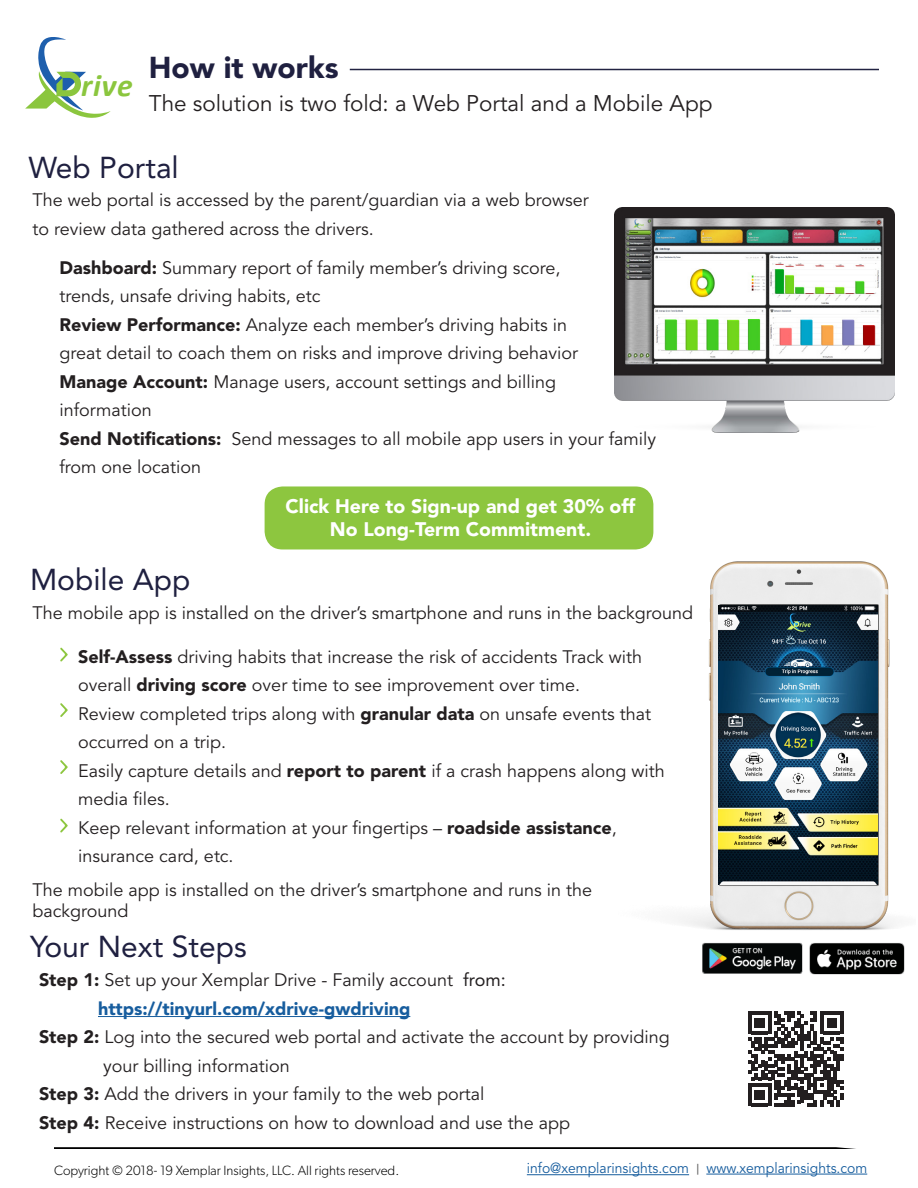
<style>
.page{position:relative;width:918px;height:1188px;background:#fff}
.page>*{position:absolute;margin:0;border:0;box-sizing:border-box;transform-origin:0 0}
.t1{font:italic 700 31.8px "Calibri";color:#8bc63e}
.t2{font:30px "Avenir LT Std";color:#1f2040}
.t3{font:900 30px "Avenir LT Std";color:#1f2040}
.t4{font:22.5px "Avenir LT Std";color:#231f20}
.t5{font:900 19.5px/23.4px "Avenir LT Std";color:#fff;text-align:center}
.t6{font:18px/28.5px "Avenir LT Std";color:#231f20}
.t7{font:900 18px "Avenir LT Std";color:#175d9e}
.t8{font:14.55px "Avenir LT Std";color:#175d9e;scale:.95 1}
.t9{font:300 13.5px "Gibson";color:#000}
.s1{font-weight:900}
.s2{font-style:inherit}
</style>
<div class="page">
<svg style="left:54px;top:1147px;width:802px;height:2px;background:#1b1b1b"></svg>
<hr style="left:350px;top:69px;width:529px;height:1px;background:#222342">
<img style="left:614px;top:208px;width:281px;height:225px">
<hr style="left:98px;top:1016px;width:312px;height:1px;background:#175d9e">
<svg style="left:60px;top:648px;width:8px;height:14px"></svg>
<svg style="left:60px;top:703px;width:8px;height:14px"></svg>
<svg style="left:60px;top:760px;width:8px;height:14px"></svg>
<svg style="left:60px;top:819px;width:8px;height:14px"></svg>
<img style="left:702px;top:942px;width:203px;height:33px">
<hr style="left:706px;top:1174px;width:161px;height:1px;background:#175d9e">
<hr style="left:527px;top:1174px;width:162px;height:1px;background:#175d9e">
<svg style="left:697px;top:1163px;width:1px;height:12px"></svg>
<svg style="left:25px;top:37px;width:86px;height:81px"></svg>
<svg style="left:748px;top:1011px;width:95px;height:95px"></svg>
<img style="left:679px;top:561px;width:215px;height:369px">
<img style="left:719px;top:606px;width:158px;height:278px">
<div style="left:265px;top:486px;width:388px;height:63px;background:#8dc63f;border-radius:18px"></div>
<p class="t3" style="left:149px;top:49px;width:191px">How it works</p>
<p class="t4" style="left:149px;top:90px;width:565px">The solution is two fold: a Web Portal and a Mobile App</p>
<p class="t2" style="left:28px;top:150px;width:152px">Web Portal</p>
<p class="t1" style="left:81px;top:65px;width:53px">rive</p>
<p class="t6" style="left:32px;top:186px;width:558px">The web portal is accessed by the parent/guardian via a web browser to review data gathered across the drivers.</p>
<p class="t6" style="left:59px;top:254px;width:520px"><span class="s1">Dashboard:</span> Summary report of family member’s driving score, trends, unsafe driving habits, etc<br><span class="s1">Review Performance:</span> Analyze each member’s driving habits in great detail to coach them on risks and improve driving behavior</p>
<p class="t6" style="left:59px;top:368px;width:598px"><span class="s1">Manage Account:</span> Manage users, account settings and billing<br>information<br><span class="s1">Send Notifications:</span> Send messages to all mobile app users in your family from one location</p>
<p class="t2" style="left:30px;top:562px;width:162px">Mobile App</p>
<p class="t5" style="left:286px;top:494px;width:351px">Click Here to Sign-up and get 30% off<br>No Long-Term Commitment.</p>
<p class="t6" style="left:32px;top:599px;width:662px">The mobile app is installed on the driver’s smartphone and runs in the background</p>
<p class="t6" style="left:78px;top:643px;width:588px"><span class="s1">Self-Assess</span> driving habits that increase the risk of accidents Track with overall <span class="s1">driving score</span> over time to see improvement over time.<br>Review completed trips along with <span class="s1">granular data</span> on unsafe events that occurred on a trip.<br>Easily capture details and <span class="s1">report to parent</span> if a crash happens along with media files.<br>Keep relevant information at your fingertips – <span class="s1">roadside assistance</span>, insurance card, etc.</p>
<p class="t6" style="left:32px;top:879px;width:561px;line-height:21.6px">The mobile app is installed on the driver’s smartphone and runs in the background</p>
<p class="t2" style="left:30px;top:929px;width:218px">Your Next Steps</p>
<p class="t6" style="left:39px;top:966px;width:468px"><span class="s1">Step 1:</span> Set up your Xemplar Drive - Family account <span class="s2">from:</span></p>
<p class="t7" style="left:98px;top:998px;width:314px">https://tinyurl.com/xdrive-gwdriving</p>
<p class="t6" style="left:39px;top:1023px;width:632px"><span class="s1">Step 2:</span> Log into the secured web portal and activate the account by providing</p>
<p class="t6" style="left:103px;top:1052px;width:188px">your billing information</p>
<p class="t6" style="left:39px;top:1080px;width:447px"><span class="s1">Step 3:</span> Add the drivers in your family to the web portal</p>
<p class="t6" style="left:39px;top:1109px;width:533px"><span class="s1">Step 4:</span> Receive instructions on how to download and use the app</p>
<p class="t9" style="left:54px;top:1163px;width:347px">Copyright © 2018- 19 Xemplar Insights, LLC. All rights reserved.</p>
<p class="t8" style="left:527px;top:1160px;width:172px">info@xemplarinsights.com</p>
<p class="t8" style="left:706px;top:1159px;width:171px">www.xemplarinsights.com</p>
</div>
